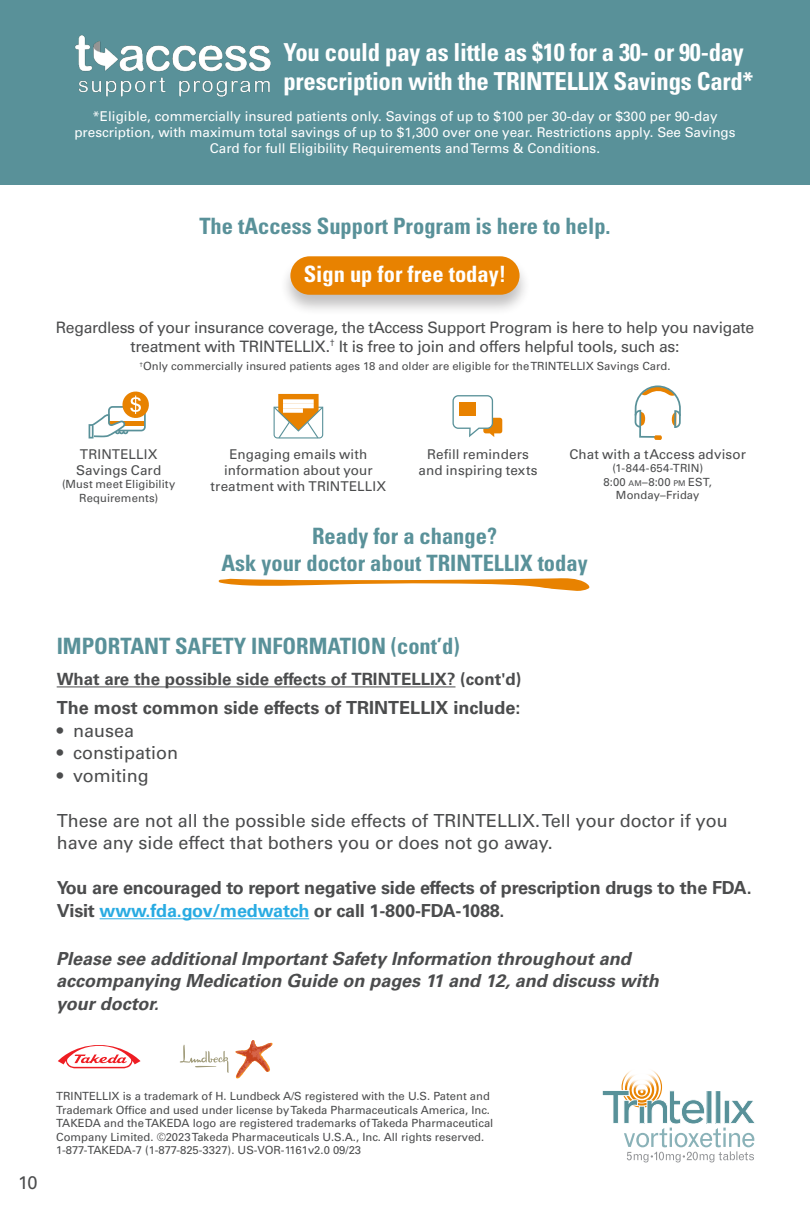
<style>
.page{position:relative;width:810px;height:1215px;background:#fff}
.page>*{position:absolute;margin:0;border:0;box-sizing:border-box;transform-origin:0 0}
.t1{font:700 condensed 24.75px/29.7px "Univers LT Std";letter-spacing:-.01em;color:#fff}
.t2{font:700 condensed 22.5px/27px "Univers LT Std";color:#599199;text-align:center}
.t3{font:700 condensed 22.5px "Univers LT Std";color:#fff}
.t4{font:18.22px "Univers LT Std";color:#4b4c4d}
.t5{font:700 18px/22.5px "Univers LT Std";letter-spacing:-.01em;color:#4b4c4d}
.t6{font:18px/22.5px "Univers LT Std";color:#4b4c4d}
.t7{font:italic 700 18px/22.5px "Univers LT Std";color:#4b4c4d}
.t8{font:700 16.88px "Univers LT Std";color:#4b4c4d}
.t9{font:15.75px/18.9px "Univers LT Std";letter-spacing:-.02em;color:#4b4c4d;text-align:center}
.t10{font:13.5px/15.8px "Univers LT Std";color:#fff;text-align:center}
.t11{font:13.5px/16.2px "Univers LT Std";letter-spacing:.01em;color:#4b4c4d;text-align:center}
.t12{font:11.25px/13.5px "Univers LT Std";color:#4b4c4d}
.t13{font:11.25px "Univers LT Std";letter-spacing:.025em;color:#4b4c4d}
.s1{font-size:7.88px}
.s2{color:#29abe2}
</style>
<div class="page">
<div style="left:0;top:0;width:810px;height:185px;background:#599199"></div>
<svg style="left:58px;top:1045px;width:83px;height:24px"></svg>
<svg style="left:180px;top:1045px;width:49px;height:28px"></svg>
<svg style="left:235px;top:1040px;width:38px;height:39px"></svg>
<div style="left:89px;top:424px;width:5px;height:15px;background:#599199"></div>
<svg style="left:90px;top:391px;width:59px;height:46px"></svg>
<svg style="left:274px;top:394px;width:49px;height:45px"></svg>
<div style="left:283px;top:399px;width:31px;height:5px;background:#fff"></div>
<hr style="left:283px;top:404px;width:31px;height:4px;background:#fff">
<div style="left:283px;top:408px;width:20px;height:5px;background:#fff"></div>
<svg style="left:452px;top:395px;width:50px;height:42px"></svg>
<div style="left:460px;top:402px;width:16px;height:5px;background:#e88200"></div>
<hr style="left:460px;top:407px;width:16px;height:4px;background:#e88200">
<div style="left:460px;top:411px;width:16px;height:5px;background:#e88200"></div>
<svg style="left:635px;top:385px;width:46px;height:53px"></svg>
<div style="left:654px;top:435px;width:8px;height:5px;background:#e88200;border-radius:2px"></div>
<div style="left:280px;top:255px;width:251px;height:61px;background:#231f20;opacity:.28"></div>
<div style="left:290px;top:256px;width:230px;height:39px;background:#e88200;border-radius:19px"></div>
<img style="left:75px;top:35px;width:196px;height:62px">
<svg style="left:218px;top:578px;width:371px;height:13px"></svg>
<svg style="left:602px;top:1070px;width:153px;height:92px"></svg>
<hr style="left:100px;top:918px;width:209px;height:1px;background:#29abe2">
<hr style="left:57px;top:687px;width:399px;height:1px;background:#4b4c4d">
<p class="t1" style="left:284px;top:37px;width:472px">You could pay as little as $10 for a 30- or 90-day prescription with the TRINTELLIX Savings Card*</p>
<p class="t10" style="left:74px;top:109px;width:663px">*Eligible, commercially insured patients only. Savings of up to $100 per 30-day or $300 per 90-day prescription, with maximum total savings of up to $1,300 over one year. Restrictions apply. See Savings<br>Card for full Eligibility Requirements and Terms &amp; Conditions.</p>
<p class="t2" style="left:199px;top:212px;width:413px">The tAccess Support Program is here to help.</p>
<p class="t3" style="left:304px;top:260px;width:204px">Sign up for free today!</p>
<p class="t9" style="left:56px;top:318px;width:700px">Regardless of your insurance coverage, the tAccess Support Program is here to help you navigate treatment with TRINTELLIX.<sup>†</sup> It is free to join and offers helpful tools, such as:</p>
<p class="t12" style="left:139px;top:360px;width:533px"><sup>†</sup>Only commercially insured patients ages 18 and older are eligible for the TRINTELLIX Savings Card.</p>
<p class="t11" style="left:76px;top:446px;width:87px;text-align:left">TRINTELLIX<br>Savings Card</p>
<p class="t12" style="left:62px;top:478px;width:115px;text-align:center">(Must meet Eligibility<br>Requirements)</p>
<p class="t11" style="left:211px;top:446px;width:177px">Engaging emails with information about your treatment with TRINTELLIX</p>
<p class="t11" style="left:419px;top:446px;width:120px">Refill reminders and inspiring texts</p>
<p class="t11" style="left:569px;top:446px;width:178px">Chat with a tAccess advisor</p>
<p class="t13" style="left:612px;top:461px;width:92px">(1-844-654-TRIN)</p>
<p class="t12" style="left:604px;top:475px;width:110px;text-align:center">8:00 <span class="s1">AM</span>–8:00 <span class="s1">PM</span> EST,<br>Monday–Friday</p>
<p class="t2" style="left:221px;top:522px;width:368px">Ready for a change?<br>Ask your doctor about TRINTELLIX today</p>
<p class="t2" style="left:57px;top:632px;width:404px">IMPORTANT SAFETY INFORMATION (cont’d)</p>
<p class="t8" style="left:57px;top:669px;width:466px">What are the possible side effects of TRINTELLIX? (cont'd)</p>
<p class="t5" style="left:57px;top:697px;width:465px">The most common side effects of TRINTELLIX include:</p>
<p class="t6" style="left:57px;top:719px;width:79px">• nausea</p>
<p class="t6" style="left:57px;top:742px;width:123px">• constipation</p>
<p class="t6" style="left:57px;top:764px;width:94px">• vomiting</p>
<p class="t6" style="left:57px;top:809px;width:673px">These are not all the possible side effects of TRINTELLIX. Tell your doctor if you have any side effect that bothers you or does not go away.</p>
<p class="t5" style="left:57px;top:877px;width:697px">You are encouraged to report negative side effects of prescription drugs to the FDA.<br>Visit <span class="s2">www.fda.gov/medwatch</span> or call 1‐800‐FDA‐1088.</p>
<p class="t7" style="left:56px;top:947px;width:604px">Please see additional Important Safety Information throughout and accompanying Medication Guide on pages 11 and 12, and discuss with your doctor.</p>
<p class="t4" style="left:18px;top:1171px;width:21px">10</p>
<p class="t12" style="left:56px;top:1089px;width:435px">TRINTELLIX is a trademark of H. Lundbeck A/S registered with the U.S. Patent and<br>Trademark Office and used under license by Takeda Pharmaceuticals America, Inc.</p>
<p class="t12" style="left:56px;top:1116px;width:439px">TAKEDA and the TAKEDA logo are registered trademarks of Takeda Pharmaceutical<br>Company Limited. ©2023 Takeda Pharmaceuticals U.S.A., Inc. All rights reserved.<br>1-877-TAKEDA-7 (1-877-825-3327). US-VOR-1161v2.0 09/23</p>
</div>
